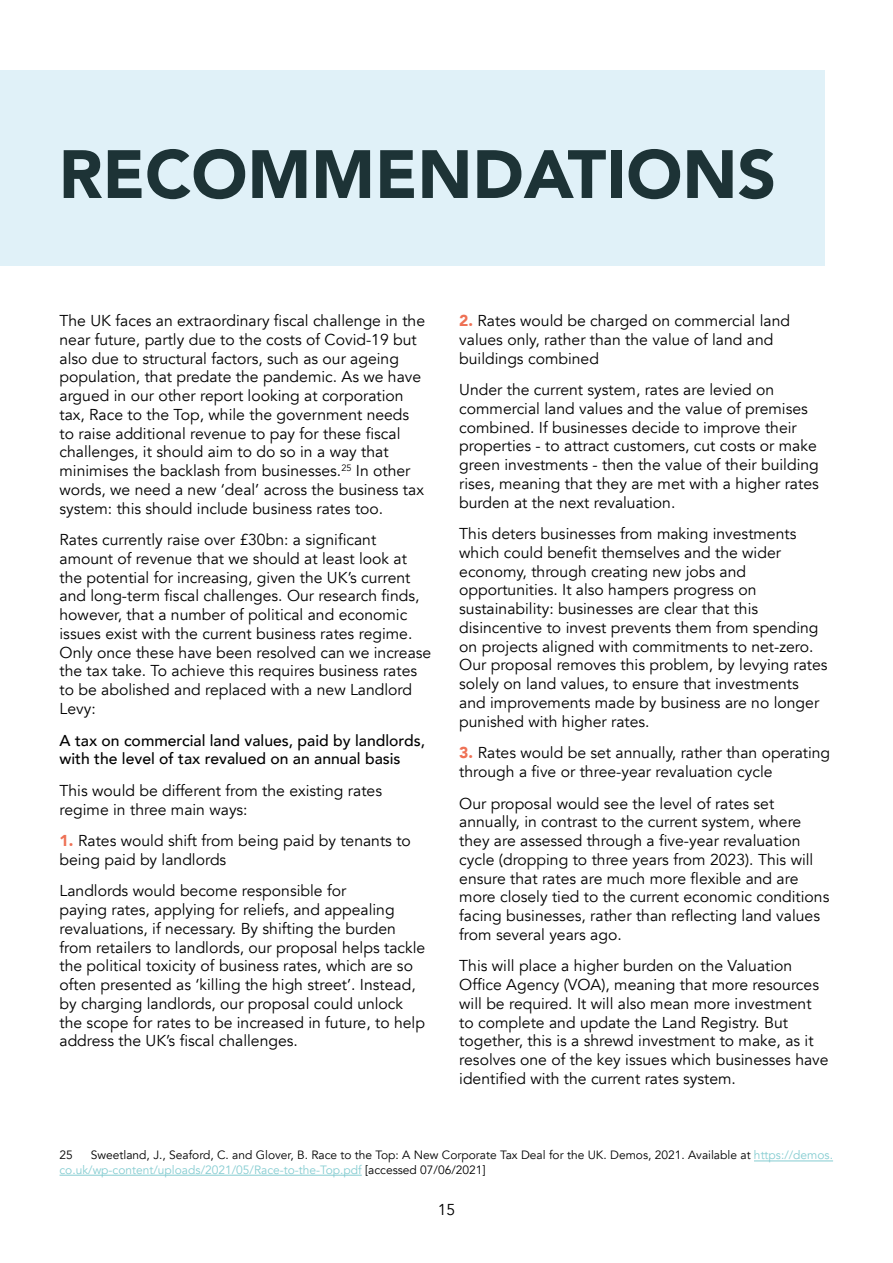
<style>
.page{position:relative;width:893px;height:1263px;background:#fff}
.page>*{position:absolute;margin:0;border:0;box-sizing:border-box;transform-origin:0 0}
.H1_smaller{font:900 67.5px "Avenir";color:#1d3336}
.Body{font:15.75px/18.8px "Avenir";color:#000}
.Body-2{font:500 15.75px/18.8px "Avenir";color:#000}
.Footnotes{font:12px/14.2px "Avenir";color:#000}
.s1{font-weight:900;color:#ee7155}
.s2{color:#85ccd1}
</style>
<div class="page">
<hr style="left:754px;top:1160px;width:79px;height:1px;background:#85ccd1">
<hr style="left:60px;top:1175px;width:302px;height:1px;background:#85ccd1">
<div style="left:0;top:70px;width:825px;height:196px;background:#e0f1f8"></div>
<p class="H1_smaller" style="left:59px;top:117px;width:719px">RECOMMENDATIONS</p>
<p class="Body" style="left:60px;top:312px;width:367px">The UK faces an extraordinary fiscal challenge in the near future, partly due to the costs of Covid-19 but also due to structural factors, such as our ageing population, that predate the pandemic. As we have argued in our other report looking at corporation tax, Race to the Top, while the government needs to raise additional revenue to pay for these fiscal challenges, it should aim to do so in a way that minimises the backlash from businesses.<sup>25</sup> In other words, we need a new ‘deal’ across the business tax system: this should include business rates too.</p>
<p class="Body" style="left:60px;top:531px;width:373px">Rates currently raise over £30bn: a significant amount of revenue that we should at least look at the potential for increasing, given the UK’s current and long-term fiscal challenges. Our research finds, however, that a number of political and economic issues exist with the current business rates regime.<br>Only once these have been resolved can we increase the tax take. To achieve this requires business rates to be abolished and replaced with a new Landlord Levy:</p>
<p class="Body-2" style="left:60px;top:730px;width:367px">A tax on commercial land values, paid by landlords, with the level of tax revalued on an annual basis</p>
<p class="Body" style="left:60px;top:781px;width:324px">This would be different from the existing rates regime in three main ways:</p>
<p class="Body" style="left:60px;top:831px;width:353px"><span class="s1">1.</span> Rates would shift from being paid by tenants to being paid by landlords</p>
<p class="Body" style="left:60px;top:882px;width:367px">Landlords would become responsible for<br>paying rates, applying for reliefs, and appealing revaluations, if necessary. By shifting the burden from retailers to landlords, our proposal helps tackle the political toxicity of business rates, which are so often presented as ‘killing the high street’. Instead, by charging landlords, our proposal could unlock the scope for rates to be increased in future, to help address the UK’s fiscal challenges.</p>
<p class="Body" style="left:459px;top:312px;width:332px"><span class="s1">2.</span> Rates would be charged on commercial land values only, rather than the value of land and buildings combined</p>
<p class="Body" style="left:459px;top:381px;width:361px">Under the current system, rates are levied on commercial land values and the value of premises combined. If businesses decide to improve their properties - to attract customers, cut costs or make green investments - then the value of their building rises, meaning that they are met with a higher rates burden at the next revaluation.</p>
<p class="Body" style="left:459px;top:525px;width:370px">This deters businesses from making investments which could benefit themselves and the wider economy, through creating new jobs and opportunities. It also hampers progress on sustainability: businesses are clear that this disincentive to invest prevents them from spending on projects aligned with commitments to net-zero.<br>Our proposal removes this problem, by levying rates solely on land values, to ensure that investments and improvements made by business are no longer punished with higher rates.</p>
<p class="Body" style="left:459px;top:744px;width:372px"><span class="s1">3.</span> Rates would be set annually, rather than operating through a five or three-year revaluation cycle</p>
<p class="Body" style="left:459px;top:794px;width:372px">Our proposal would see the level of rates set annually, in contrast to the current system, where they are assessed through a five-year revaluation cycle (dropping to three years from 2023). This will ensure that rates are much more flexible and are more closely tied to the current economic conditions facing businesses, rather than reflecting land values from several years ago.</p>
<p class="Body" style="left:459px;top:957px;width:371px">This will place a higher burden on the Valuation Office Agency (VOA), meaning that more resources will be required. It will also mean more investment to complete and update the Land Registry. But together, this is a shrewd investment to make, as it resolves one of the key issues which businesses have identified with the current rates system.</p>
<p class="Footnotes" style="left:60px;top:1148px;width:775px;text-indent:31px">Sweetland, J., Seaford, C. and Glover, B. Race to the Top: A New Corporate Tax Deal for the UK. Demos, 2021. Available at <span class="s2">https://demos. co.uk/wp-content/uploads/2021/05/Race-to-the-Top.pdf</span> [accessed 07/06/2021]</p>
<p class="Footnotes" style="left:60px;top:1148px;width:15px">25</p>
<p class="Body" style="left:438px;top:1200px;width:19px">15</p>
</div>
